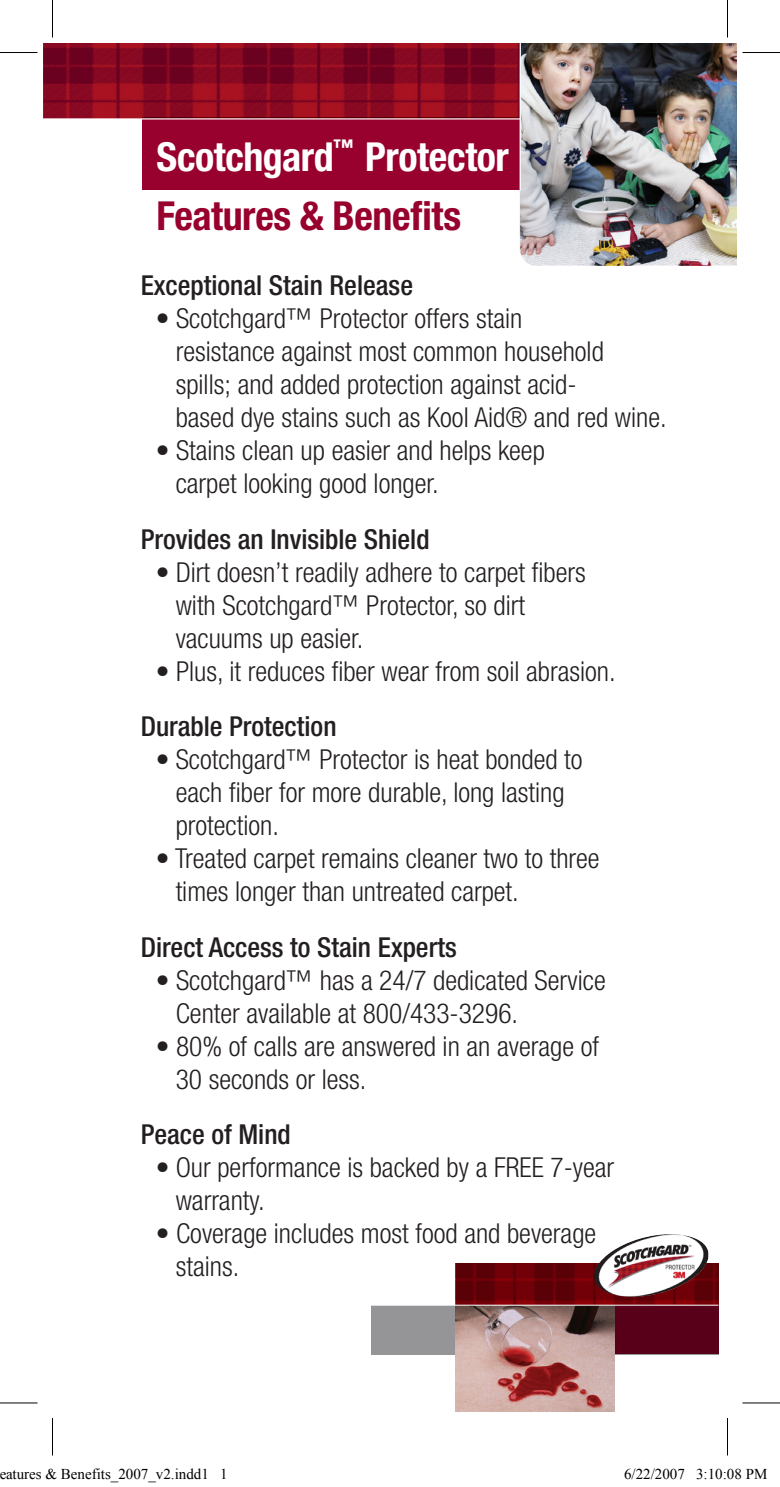
<style>
.page{position:relative;width:780px;height:1487px;background:#fff}
.page>*{position:absolute;margin:0;border:0;box-sizing:border-box;transform-origin:0 0}
.t1{font:700 condensed 40px/59.2px "Helvetica Neue";letter-spacing:-.01em;color:#fff}
.t2{font:300 condensed 27.5px/33px "Helvetica Neue";color:#231f20}
.t3{font:500 condensed 27.5px "Helvetica Neue";color:#231f20}
.t4{font:15px "Times New Roman";color:#000}
.s1{color:#98012d}
.s2{font-weight:500}
</style>
<div class="page">
<div style="left:371px;top:1305px;width:347px;height:49px;background:#959597"></div>
<div style="left:456px;top:1263px;width:262px;height:90px;background:#58001a"></div>
<img style="left:456px;top:1305px;width:159px;height:106px">
<img style="left:456px;top:1263px;width:262px;height:41px">
<img style="left:597px;top:1234px;width:111px;height:63px">
<div style="left:143px;top:117px;width:594px;height:73px;background:#98012d"></div>
<svg style="left:43px;top:43px;width:477px;height:75px;background:#870921"></svg>
<hr style="left:43px;top:118px;width:678px;height:1px;background:#fff">
<img style="left:520px;top:43px;width:217px;height:223px">
<hr style="left:371px;top:1304px;width:347px;height:1px;background:#fff">
<hr style="left:520px;top:43px;width:1px;height:147px;background:#fff">
<hr style="left:0;top:52px;width:38px;height:1px;background:#000">
<hr style="left:742px;top:52px;width:38px;height:1px;background:#000">
<hr style="left:0;top:1402px;width:38px;height:1px;background:#000">
<hr style="left:742px;top:1402px;width:38px;height:1px;background:#000">
<hr style="left:52px;top:0;width:1px;height:38px;background:#000">
<hr style="left:52px;top:1417px;width:1px;height:38px;background:#000">
<hr style="left:727px;top:0;width:1px;height:38px;background:#000">
<hr style="left:727px;top:1417px;width:1px;height:38px;background:#000">
<h1 class="t1" style="left:156px;top:126px;width:354px">Scotchgard<sup>™</sup> Protector<br><span class="s1">Features &amp; Benefits</span></h1>
<p class="t3" style="left:141px;top:269px;width:274px">Exceptional Stain Release</p>
<p class="t2" style="left:176px;top:302px;width:493px;text-indent:-20px">• Scotchgard™ Protector offers stain<br>resistance against most common household<br>spills; and added protection against acid-<br>based dye stains such as Kool Aid® and red wine.</p>
<p class="t2" style="left:176px;top:434px;width:371px;text-indent:-20px">• Stains clean up easier and helps keep carpet looking good longer.</p>
<p class="t3" style="left:141px;top:522px;width:290px">Provides an Invisible Shield</p>
<p class="t2" style="left:176px;top:555px;width:412px;text-indent:-20px">• Dirt doesn’t readily adhere to carpet fibers with Scotchgard™ Protector, so dirt vacuums up easier.</p>
<p class="t2" style="left:156px;top:654px;width:462px">• Plus, it reduces fiber wear from soil abrasion.</p>
<p class="t3" style="left:141px;top:710px;width:197px">Durable Protection</p>
<p class="t2" style="left:176px;top:743px;width:408px;text-indent:-20px">• Scotchgard™ Protector is heat bonded to each fiber for more durable, long lasting protection.</p>
<p class="t2" style="left:176px;top:842px;width:425px;text-indent:-20px">• Treated carpet remains cleaner two to three times longer than untreated carpet.</p>
<p class="t3" style="left:141px;top:930px;width:318px">Direct Access to Stain Experts</p>
<p class="t2" style="left:176px;top:963px;width:432px;text-indent:-20px">• Scotchgard™ has a 24/7 dedicated Service<br>Center available at 800/433-3296.</p>
<p class="t2" style="left:176px;top:1029px;width:425px;text-indent:-20px">• 80% of calls are answered in an average of<br>30 seconds or less.</p>
<p class="t3" style="left:141px;top:1118px;width:152px">Peace of Mind</p>
<p class="t2" style="left:176px;top:1151px;width:440px;text-indent:-20px"><span class="s2">•</span> Our performance is backed by a FREE 7-year warranty.</p>
<p class="t2" style="left:176px;top:1217px;width:422px;text-indent:-20px">• Coverage includes most food and beverage stains.</p>
<p class="t4" style="left:-1px;top:1464px;width:230px">eatures &amp; Benefits_2007_v2.indd1 1</p>
<p class="t4" style="left:624px;top:1464px;width:145px">6/22/2007 3:10:08 PM</p>
</div>
